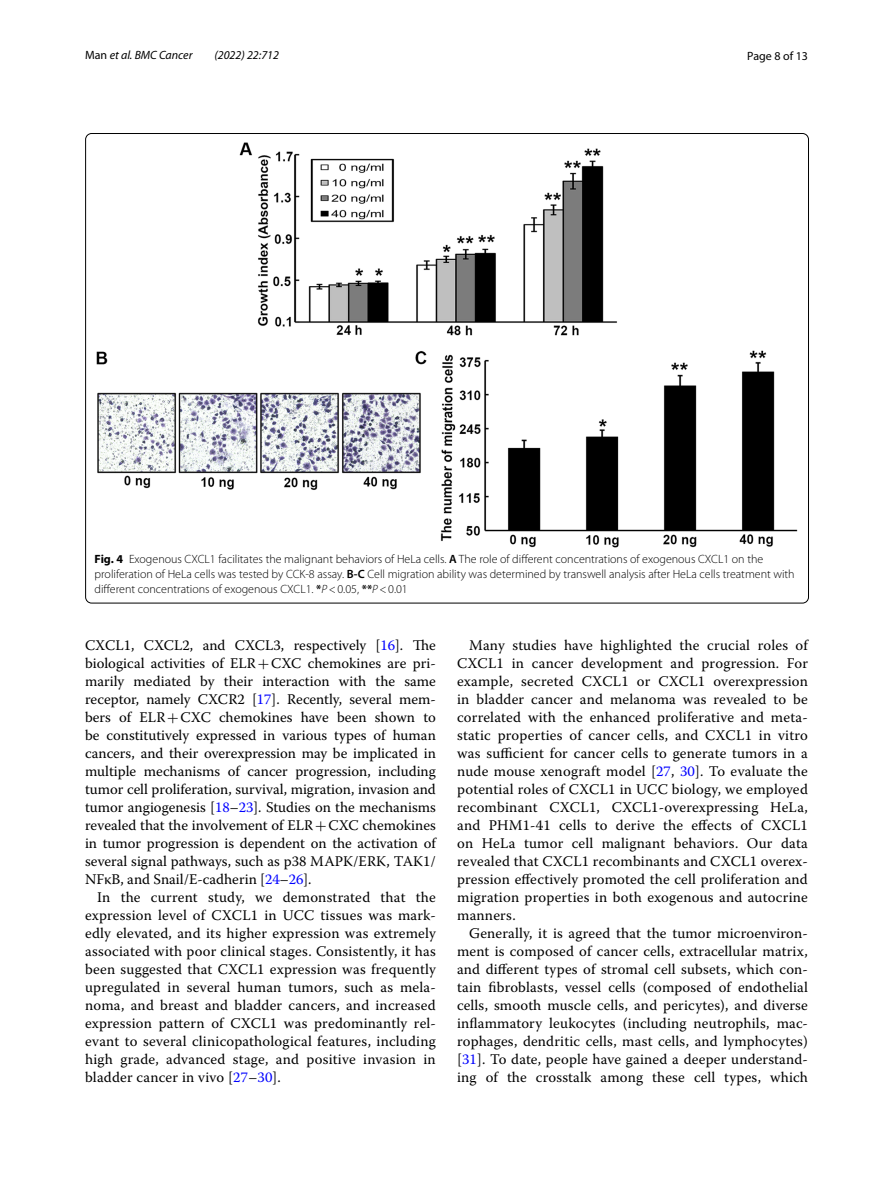
<style>
.page{position:relative;width:893px;height:1187px;background:#fff}
.page>*{position:absolute;margin:0;border:0;box-sizing:border-box;transform-origin:0 0}
.t1{font:14.7px/18px "Warnock Pro";letter-spacing:.015em;color:#000;text-align:justify}
.t2{font:300 12px/15px "Myriad Pro";color:#000}
.t3{font:italic 12px "Myriad Pro";color:#000}
.t4{font:12px "Myriad Pro";color:#000}
.s1{font-style:normal}
.s2{font-weight:700}
.s3{font-weight:600}
.s4{font-style:italic}
.s5{color:#00f}
.s6{font-family:"MTSY"}
</style>
<div class="page">
<img style="left:97px;top:142px;width:700px;height:405px">
<p class="t3" style="left:85px;top:48px;width:109px"><span class="s1">Man</span> et al. BMC Cancer</p>
<p class="t3" style="left:214px;top:48px;width:66px">(2022) 22:712</p>
<p class="t4" style="left:747px;top:48px;width:62px">Page 8 of 13</p>
<p class="t2" style="left:95px;top:551px;width:702px"><span class="s2">Fig. 4</span> Exogenous CXCL1 facilitates the malignant behaviors of HeLa cells. <span class="s3">A</span> The role of different concentrations of exogenous CXCL1 on the proliferation of HeLa cells was tested by CCK-8 assay. <span class="s3">B-C</span> Cell migration ability was determined by transwell analysis after HeLa cells treatment with different concentrations of exogenous CXCL1. <span class="s3">*</span><span class="s4">P</span>&lt;0.05, <span class="s3">**</span><span class="s4">P</span>&lt;0.01</p>
<p class="t1" style="left:85px;top:635px;width:352px">CXCL1, CXCL2, and CXCL3, respectively [<span class="s5">16</span>]. The biological activities of ELR<span class="s6">+</span>CXC chemokines are pri&shy;marily mediated by their interaction with the same receptor, namely CXCR2 [<span class="s5">17</span>]. Recently, several mem&shy;bers of ELR<span class="s6">+</span>CXC chemokines have been shown to be constitutively expressed in various types of human cancers, and their overexpression may be implicated in multiple mechanisms of cancer progression, including tumor cell proliferation, survival, migration, invasion and tumor angiogenesis [<span class="s5">18</span>–<span class="s5">23</span>]. Studies on the mechanisms revealed that the involvement of ELR<span class="s6">+</span>CXC chemokines in tumor progression is dependent on the activation of several signal pathways, such as p38 MAPK/ERK, TAK1/ NFκB, and Snail/E-cadherin [<span class="s5">24</span>–<span class="s5">26</span>].</p>
<p class="t1" style="left:85px;top:887px;width:352px;text-indent:12px">In the current study, we demonstrated that the expression level of CXCL1 in UCC tissues was mark&shy;edly elevated, and its higher expression was extremely associated with poor clinical stages. Consistently, it has been suggested that CXCL1 expression was frequently upregulated in several human tumors, such as mela&shy;noma, and breast and bladder cancers, and increased expression pattern of CXCL1 was predominantly rel&shy;evant to several clinicopathological features, including high grade, advanced stage, and positive invasion in bladder cancer in vivo [<span class="s5">27</span>–<span class="s5">30</span>].</p>
<p class="t1" style="left:457px;top:635px;width:352px;text-indent:12px">Many studies have highlighted the crucial roles of CXCL1 in cancer development and progression. For example, secreted CXCL1 or CXCL1 overexpression in bladder cancer and melanoma was revealed to be correlated with the enhanced proliferative and meta&shy;static properties of cancer cells, and CXCL1 in vitro was sufficient for cancer cells to generate tumors in a nude mouse xenograft model [<span class="s5">27</span>, <span class="s5">30</span>]. To evaluate the potential roles of CXCL1 in UCC biology, we employed recombinant CXCL1, CXCL1-overexpressing HeLa, and PHM1-41 cells to derive the effects of CXCL1 on HeLa tumor cell malignant behaviors. Our data revealed that CXCL1 recombinants and CXCL1 overex&shy;pression effectively promoted the cell proliferation and migration properties in both exogenous and autocrine manners.</p>
<p class="t1" style="left:457px;top:923px;width:352px;text-indent:12px">Generally, it is agreed that the tumor microenviron&shy;ment is composed of cancer cells, extracellular matrix, and different types of stromal cell subsets, which con&shy;tain fibroblasts, vessel cells (composed of endothelial cells, smooth muscle cells, and pericytes), and diverse inflammatory leukocytes (including neutrophils, mac&shy;rophages, dendritic cells, mast cells, and lymphocytes) [<span class="s5">31</span>]. To date, people have gained a deeper understand&shy;ing of the crosstalk among these cell types, which</p>
</div>
